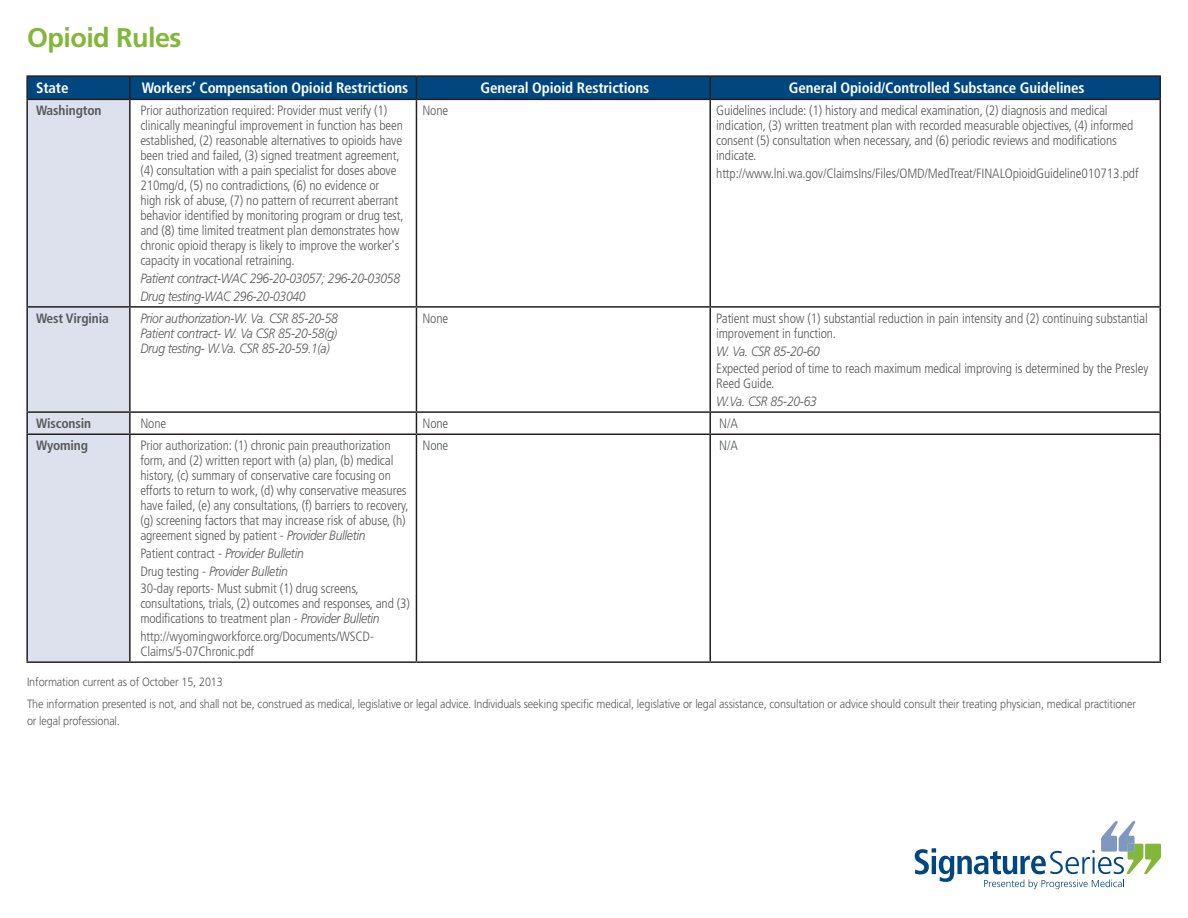
<style>
.page{position:relative;width:1188px;height:918px;background:#fff}
.page>*{position:absolute;margin:0;border:0;box-sizing:border-box;transform-origin:0 0}
.t1{font:700 27px "Frutiger LT Std";letter-spacing:-.02em;color:#82b739}
.t2{font:700 condensed 15px "Frutiger LT Std";letter-spacing:-.01em;color:#fff}
.t3{font:300 condensed 13.5px/15px "Frutiger LT Std";letter-spacing:-.01em;color:#58595b}
.t4{font:italic 300 13.5px/15px "Frutiger LT Std";letter-spacing:-.025em;color:#58595b;scale:.9 1}
.t5{font:700 condensed 13.5px "Frutiger LT Std";letter-spacing:-.01em;color:#58595b}
.t6{font:300 12px/21.9px "Frutiger LT Std";letter-spacing:-.01em;color:#58595b;scale:.9 1}
.s1{font-style:italic;font-stretch:normal}
</style>
<div class="page">
<svg style="left:915px;top:821px;width:246px;height:68px"></svg>
<div style="left:28px;top:100px;width:101px;height:561px;background:#dce1ed"></div>
<hr style="left:129px;top:100px;width:2px;height:206px;background:#231f20">
<hr style="left:416px;top:100px;width:1px;height:206px;background:#231f20">
<hr style="left:709px;top:100px;width:2px;height:206px;background:#231f20">
<hr style="left:1160px;top:100px;width:1px;height:206px;background:#231f20">
<hr style="left:129px;top:308px;width:2px;height:103px;background:#231f20">
<hr style="left:416px;top:308px;width:1px;height:103px;background:#231f20">
<hr style="left:709px;top:308px;width:2px;height:103px;background:#231f20">
<hr style="left:1160px;top:308px;width:1px;height:103px;background:#231f20">
<hr style="left:129px;top:413px;width:2px;height:20px;background:#231f20">
<svg style="left:416px;top:413px;width:1px;height:20px"></svg>
<hr style="left:709px;top:413px;width:2px;height:20px;background:#231f20">
<svg style="left:1160px;top:413px;width:1px;height:20px"></svg>
<hr style="left:129px;top:435px;width:2px;height:226px;background:#231f20">
<hr style="left:416px;top:435px;width:1px;height:226px;background:#231f20">
<hr style="left:709px;top:435px;width:2px;height:226px;background:#231f20">
<hr style="left:1160px;top:435px;width:1px;height:226px;background:#231f20">
<div style="left:28px;top:77px;width:1133px;height:22px;background:#00477f"></div>
<hr style="left:26px;top:75px;width:104px;height:2px;background:#231f20">
<hr style="left:26px;top:77px;width:2px;height:22px;background:#231f20">
<hr style="left:130px;top:75px;width:286px;height:2px;background:#231f20">
<hr style="left:416px;top:75px;width:294px;height:2px;background:#231f20">
<hr style="left:710px;top:75px;width:451px;height:2px;background:#231f20">
<hr style="left:26px;top:99px;width:104px;height:1px;background:#231f20">
<hr style="left:130px;top:99px;width:286px;height:1px;background:#231f20">
<hr style="left:416px;top:99px;width:294px;height:1px;background:#231f20">
<hr style="left:710px;top:99px;width:451px;height:1px;background:#231f20">
<hr style="left:26px;top:100px;width:2px;height:206px;background:#231f20">
<hr style="left:26px;top:306px;width:104px;height:2px;background:#231f20">
<hr style="left:26px;top:308px;width:2px;height:103px;background:#231f20">
<hr style="left:130px;top:306px;width:286px;height:2px;background:#231f20">
<hr style="left:416px;top:306px;width:294px;height:2px;background:#231f20">
<hr style="left:710px;top:306px;width:451px;height:2px;background:#231f20">
<hr style="left:26px;top:411px;width:104px;height:2px;background:#231f20">
<hr style="left:26px;top:413px;width:2px;height:20px;background:#231f20">
<hr style="left:130px;top:411px;width:286px;height:2px;background:#231f20">
<hr style="left:416px;top:411px;width:294px;height:2px;background:#231f20">
<hr style="left:710px;top:411px;width:451px;height:2px;background:#231f20">
<hr style="left:26px;top:433px;width:104px;height:2px;background:#231f20">
<hr style="left:26px;top:435px;width:2px;height:226px;background:#231f20">
<hr style="left:130px;top:433px;width:286px;height:2px;background:#231f20">
<hr style="left:416px;top:433px;width:294px;height:2px;background:#231f20">
<hr style="left:710px;top:433px;width:451px;height:2px;background:#231f20">
<hr style="left:26px;top:661px;width:104px;height:2px;background:#231f20">
<hr style="left:130px;top:661px;width:286px;height:2px;background:#231f20">
<hr style="left:416px;top:661px;width:294px;height:2px;background:#231f20">
<hr style="left:710px;top:661px;width:451px;height:2px;background:#231f20">
<h1 class="t1" style="left:27px;top:22px;width:156px">Opioid Rules</h1>
<p class="t2" style="left:36px;top:79px;width:34px">State</p>
<p class="t2" style="left:142px;top:79px;width:268px">Workers’ Compensation Opioid Restrictions</p>
<p class="t2" style="left:481px;top:79px;width:170px">General Opioid Restrictions</p>
<p class="t2" style="left:789px;top:79px;width:297px">General Opioid/Controlled Substance Guidelines</p>
<p class="t5" style="left:36px;top:103px;width:67px">Washington</p>
<p class="t3" style="left:140px;top:104px;width:265px">Prior authorization required: Provider must verify (1) clinically meaningful improvement in function has been established, (2) reasonable alternatives to opioids have been tried and failed, (3) signed treatment agreement, (4) consultation with a pain specialist for doses above 210mg/d, (5) no contradictions, (6) no evidence or high risk of abuse, (7) no pattern of recurrent aberrant behavior identified by monitoring program or drug test, and (8) time limited treatment plan demonstrates how chronic opioid therapy is likely to improve the worker's capacity in vocational retraining.</p>
<p class="t4" style="left:140px;top:270px;width:290px;line-height:17.7px">Patient contract-WAC 296-20-03057; 296-20-03058<br>Drug testing-WAC 296-20-03040</p>
<p class="t3" style="left:422px;top:104px;width:27px">None</p>
<p class="t3" style="left:716px;top:104px;width:419px">Guidelines include: (1) history and medical examination, (2) diagnosis and medical indication, (3) written treatment plan with recorded measurable objectives, (4) informed consent (5) consultation when necessary, and (6) periodic reviews and modifications indicate.</p>
<p class="t3" style="left:716px;top:166px;width:424px">http://www.lni.wa.gov/ClaimsIns/Files/OMD/MedTreat/FINALOpioidGuideline010713.pdf</p>
<p class="t5" style="left:36px;top:310px;width:74px">West Virginia</p>
<p class="t4" style="left:140px;top:311px;width:221px;text-align:justify">Prior authorization-W. Va. CSR 85-20-58<br>Patient contract- W. Va CSR 85-20-58(g)<br>Drug testing- W.Va. CSR 85-20-59.1(a)</p>
<p class="t3" style="left:422px;top:311px;width:27px">None</p>
<p class="t3" style="left:716px;top:311px;width:433px">Patient must show (1) substantial reduction in pain intensity and (2) continuing substantial improvement in function.</p>
<p class="t4" style="left:716px;top:344px;width:117px">W. Va. CSR 85-20-60</p>
<p class="t3" style="left:716px;top:361px;width:434px">Expected period of time to reach maximum medical improving is determined by the Presley<br>Reed Guide.</p>
<p class="t4" style="left:716px;top:394px;width:113px">W.Va. CSR 85-20-63</p>
<p class="t5" style="left:36px;top:416px;width:56px">Wisconsin</p>
<p class="t3" style="left:140px;top:416px;width:27px">None</p>
<p class="t3" style="left:422px;top:416px;width:27px">None</p>
<p class="t3" style="left:719px;top:416px;width:20px">N/A</p>
<p class="t5" style="left:36px;top:438px;width:53px">Wyoming</p>
<p class="t3" style="left:140px;top:438px;width:270px">Prior authorization: (1) chronic pain preauthorization form, and (2) written report with (a) plan, (b) medical history, (c) summary of conservative care focusing on efforts to return to work, (d) why conservative measures have failed, (e) any consultations, (f) barriers to recovery, (g) screening factors that may increase risk of abuse, (h) agreement signed by patient - <span class="s1">Provider Bulletin</span></p>
<p class="t3" style="left:140px;top:545px;width:220px;line-height:17.7px">Patient contract - <span class="s1">Provider Bulletin<br></span>Drug testing - <span class="s1">Provider Bulletin<br></span>30-day reports- Must submit (1) drug screens,</p>
<p class="t3" style="left:140px;top:596px;width:271px">consultations, trials, (2) outcomes and responses, and (3) modifications to treatment plan - <span class="s1">Provider Bulletin</span></p>
<p class="t3" style="left:140px;top:629px;width:235px">http://wyomingworkforce.org/Documents/WSCD-<br>Claims/5-07Chronic.pdf</p>
<p class="t3" style="left:422px;top:438px;width:27px">None</p>
<p class="t3" style="left:719px;top:438px;width:20px">N/A</p>
<p class="t6" style="left:27px;top:671px;width:1234px">Information current as of October 15, 2013<br>The information presented is not, and shall not be, construed as medical, legislative or legal advice. Individuals seeking specific medical, legislative or legal assistance, consultation or advice should consult their treating physician, medical practitioner</p>
<p class="t6" style="left:27px;top:710px;width:105px">or legal professional.</p>
</div>
